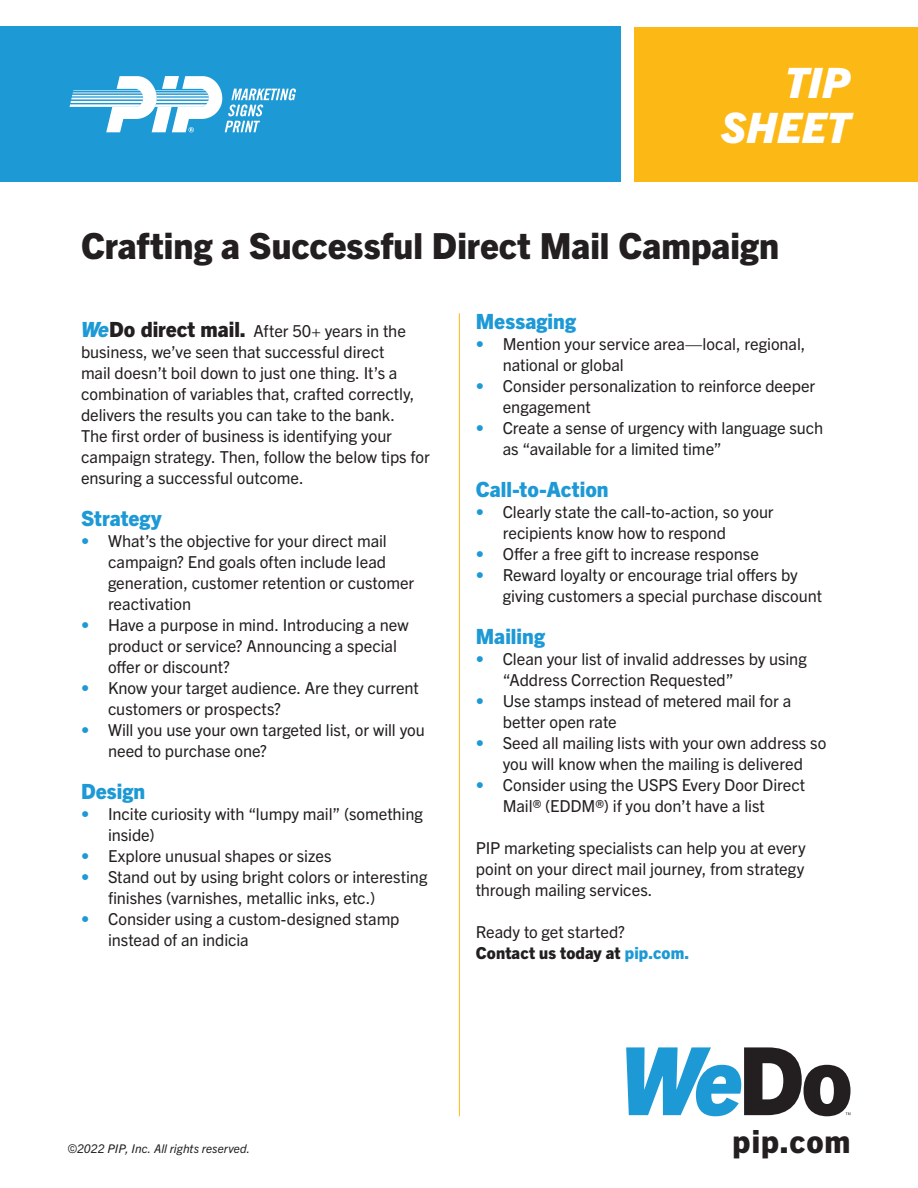
<style>
.page{position:relative;width:918px;height:1188px;background:#fff}
.page>*{position:absolute;margin:0;border:0;box-sizing:border-box;transform-origin:0 0}
.body_copy{font:italic 800 42px "Trade Gothic Next LT Pro";color:#fff}
.body_copy-2{font:800 36px "Trade Gothic Next LT Pro";color:#231f20}
.body_copy-3{font:800 31.5px "Trade Gothic Next LT Pro";letter-spacing:.03em;color:#231f20}
.subhead{font:800 21px "Trade Gothic Next LT Pro";letter-spacing:.005em;color:#1d99d6}
.bullet_new{font:16.5px/21px "Trade Gothic Next LT Pro";letter-spacing:-.005em;color:#231f20}
.Body_Copy{font:16.5px/21px "Trade Gothic Next LT Pro";letter-spacing:-.005em;color:#231f20}
.Body_Copy-2{font:800 16.5px "Trade Gothic Next LT Pro";letter-spacing:.005em;color:#231f20}
.body_copy-4{font:italic 12px "Trade Gothic Next LT Pro";letter-spacing:.005em;color:#231f20}
.s1{font-weight:800;font-style:italic;font-size:21px;color:#1d99d6}
.s2{font-weight:800;font-size:21px}
.s3{color:#1d99d6}
</style>
<div class="page">
<hr style="left:459px;top:313px;width:1px;height:803px;background:#fcb814">
<div style="left:634px;top:27px;width:284px;height:154px;background:#fcb814"></div>
<div style="left:0;top:26px;width:621px;height:155px;background:#1d99d6"></div>
<svg style="left:70px;top:76px;width:226px;height:56px"></svg>
<svg style="left:626px;top:1047px;width:224px;height:69px"></svg>
<p class="body_copy" style="left:785px;top:53px;width:68px">TIP</p>
<p class="body_copy" style="left:721px;top:98px;width:131px">SHEET</p>
<p class="body_copy-2" style="left:81px;top:221px;width:700px">Crafting a Successful Direct Mail Campaign</p>
<p class="Body_Copy" style="left:81px;top:319px;width:350px"><span class="s1">We</span><span class="s2">Do direct mail.</span> After 50+ years in the business, we’ve seen that successful direct<br>mail doesn’t boil down to just one thing. It’s a combination of variables that, crafted correctly, delivers the results you can take to the bank.<br>The first order of business is identifying your campaign strategy. Then, follow the below tips for ensuring a successful outcome.</p>
<p class="subhead" style="left:81px;top:503px;width:82px">Strategy</p>
<p class="bullet_new" style="left:108px;top:529px;width:308px;text-indent:-27px"><span class="s3">•</span> What’s the objective for your direct mail campaign? End goals often include lead generation, customer retention or customer reactivation</p>
<p class="bullet_new" style="left:108px;top:613px;width:302px;text-indent:-27px"><span class="s3">•</span> Have a purpose in mind. Introducing a new product or service? Announcing a special offer or discount?</p>
<p class="bullet_new" style="left:108px;top:676px;width:313px;text-indent:-27px"><span class="s3">•</span> Know your target audience. Are they current customers or prospects?</p>
<p class="bullet_new" style="left:108px;top:718px;width:318px;text-indent:-27px"><span class="s3">•</span> Will you use your own targeted list, or will you need to purchase one?</p>
<p class="subhead" style="left:81px;top:776px;width:66px">Design</p>
<p class="bullet_new" style="left:108px;top:802px;width:316px;text-indent:-27px"><span class="s3">•</span> Incite curiosity with “lumpy mail” (something inside)</p>
<p class="bullet_new" style="left:81px;top:844px;width:252px"><span class="s3">•</span> Explore unusual shapes or sizes</p>
<p class="bullet_new" style="left:108px;top:865px;width:321px;text-indent:-27px"><span class="s3">•</span> Stand out by using bright colors or interesting finishes (varnishes, metallic inks, etc.)</p>
<p class="bullet_new" style="left:108px;top:907px;width:293px;text-indent:-27px"><span class="s3">•</span> Consider using a custom-designed stamp instead of an indicia</p>
<p class="subhead" style="left:476px;top:306px;width:102px">Messaging</p>
<p class="bullet_new" style="left:503px;top:332px;width:304px;text-indent:-27px"><span class="s3">•</span> Mention your service area—local, regional, national or global</p>
<p class="bullet_new" style="left:503px;top:374px;width:314px;text-indent:-27px"><span class="s3">•</span> Consider personalization to reinforce deeper engagement</p>
<p class="bullet_new" style="left:503px;top:416px;width:322px;text-indent:-27px"><span class="s3">•</span> Create a sense of urgency with language such as “available for a limited time”</p>
<p class="subhead" style="left:476px;top:474px;width:134px">Call-to-Action</p>
<p class="bullet_new" style="left:503px;top:500px;width:272px;text-indent:-27px"><span class="s3">•</span> Clearly state the call-to-action, so your recipients know how to respond</p>
<p class="bullet_new" style="left:476px;top:542px;width:285px"><span class="s3">•</span> Offer a free gift to increase response</p>
<p class="bullet_new" style="left:503px;top:563px;width:321px;text-indent:-27px"><span class="s3">•</span> Reward loyalty or encourage trial offers by giving customers a special purchase discount</p>
<p class="subhead" style="left:476px;top:621px;width:71px">Mailing</p>
<p class="bullet_new" style="left:503px;top:647px;width:306px;text-indent:-27px"><span class="s3">•</span> Clean your list of invalid addresses by using “Address Correction Requested”</p>
<p class="bullet_new" style="left:503px;top:689px;width:290px;text-indent:-27px"><span class="s3">•</span> Use stamps instead of metered mail for a better open rate</p>
<p class="bullet_new" style="left:476px;top:731px;width:352px;text-align:center"><span class="s3">•</span> Seed all mailing lists with your own address so you will know when the mailing is delivered</p>
<p class="bullet_new" style="left:503px;top:773px;width:304px;text-indent:-27px"><span class="s3">•</span> Consider using the USPS Every Door Direct<br>Mail® (EDDM®) if you don’t have a list</p>
<p class="Body_Copy" style="left:476px;top:836px;width:332px;text-align:justify">PIP marketing specialists can help you at every point on your direct mail journey, from strategy through mailing services.</p>
<p class="Body_Copy" style="left:476px;top:920px;width:151px">Ready to get started?</p>
<p class="Body_Copy-2" style="left:476px;top:941px;width:215px">Contact us today at <span class="s3">pip.com.</span></p>
<p class="body_copy-4" style="left:68px;top:1140px;width:184px">©2022 PIP, Inc. All rights reserved.</p>
<p class="body_copy-3" style="left:733px;top:1120px;width:119px">pip.com</p>
</div>
